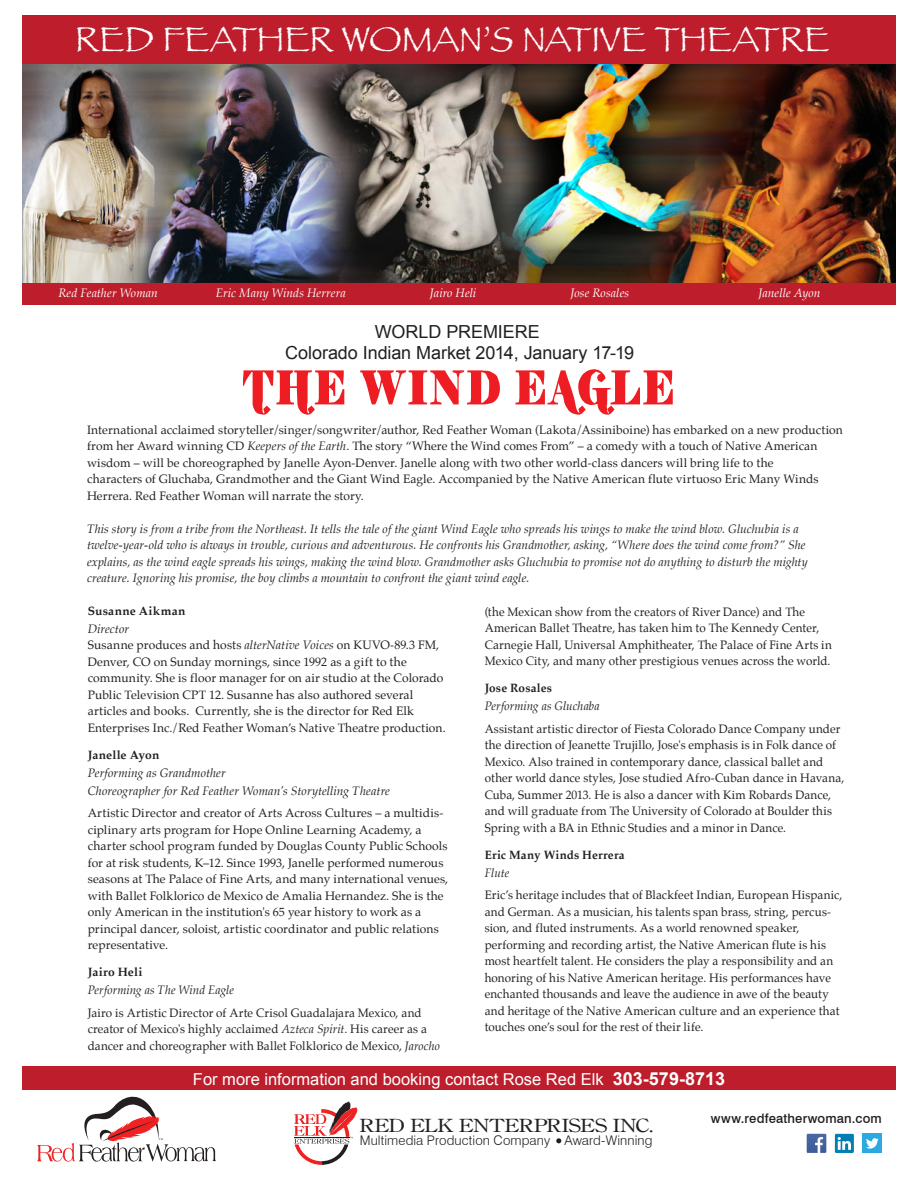
<style>
.page{position:relative;width:918px;height:1188px;background:#fff}
.page>*{position:absolute;margin:0;border:0;box-sizing:border-box;transform-origin:0 0}
.t1{font:63px "Shifty Chica 2";color:#ee1d23}
.t2{font:36px "Papyrus";letter-spacing:-.01em;color:#fff}
.t3{font:18.3px "Century OSMT";letter-spacing:-.01em;color:#231f20;scale:1.28 1}
.t4{font:18px/21.6px "Arial";letter-spacing:-.005em;color:#231f20;text-align:center}
.t5{font:16.5px "Arial";color:#fff}
.t6{font:300 13.35px "Swiss 721 BT";letter-spacing:.01em;color:#231f20}
.t7{font:500 13.05px "Swiss 721 BT";letter-spacing:.015em;color:#231f20}
.t8{font:12px/16.5px "Palatino";letter-spacing:.01em;color:#231f20}
.t9{font:italic 12px/16.5px "Palatino";letter-spacing:.005em;color:#231f20}
.t10{font:italic 12px "Palatino";letter-spacing:.005em;color:#fff}
.t11{font:700 12px "Palatino";letter-spacing:.02em;color:#231f20}
.s1{font-style:italic}
.s2{font-weight:700;font-size:18px}
</style>
<div class="page">
<div style="left:22px;top:16px;width:874px;height:289px;background:#be1d2c"></div>
<img style="left:22px;top:64px;width:874px;height:218px">
<svg style="left:37px;top:1096px;width:179px;height:66px"></svg>
<svg style="left:294px;top:1101px;width:63px;height:64px"></svg>
<svg style="left:556px;top:1138px;width:5px;height:5px"></svg>
<svg style="left:807px;top:1134px;width:19px;height:19px"></svg>
<div style="left:835px;top:1134px;width:19px;height:19px;background:#007fb2"></div>
<svg style="left:838px;top:1137px;width:13px;height:13px"></svg>
<div style="left:863px;top:1134px;width:19px;height:19px;background:#2aaae1"></div>
<svg style="left:866px;top:1138px;width:13px;height:11px"></svg>
<div style="left:22px;top:1067px;width:874px;height:23px;background:#be1d2c"></div>
<h2 class="t2" style="left:75px;top:17px;width:757px">RED FEATHER WOMAN’S NATIVE THEATRE</h2>
<p class="t10" style="left:58px;top:283px;width:101px">Red Feather Woman</p>
<p class="t10" style="left:216px;top:283px;width:132px">Eric Many Winds Herrera</p>
<p class="t10" style="left:430px;top:283px;width:48px">Jairo Heli</p>
<p class="t10" style="left:571px;top:283px;width:60px">Jose Rosales</p>
<p class="t10" style="left:758px;top:283px;width:64px">Janelle Ayon</p>
<h3 class="t4" style="left:285px;top:321px;width:351px">WORLD PREMIERE<br>Colorado Indian Market 2014, January 17-19</h3>
<h1 class="t1" style="left:243px;top:360px;width:435px">THE WIND EAGLE</h1>
<p class="t8" style="left:87px;top:421px;width:757px">International acclaimed storyteller/singer/songwriter/author, Red Feather Woman (Lakota/Assiniboine) has embarked on a new production from her Award winning CD <span class="s1">Keepers of the Earth</span>. The story “Where the Wind comes From” – a comedy with a touch of Native American wisdom – will be choreographed by Janelle Ayon-Denver. Janelle along with two other world-class dancers will bring life to the<br>characters of Gluchaba, Grandmother and the Giant Wind Eagle. Accompanied by the Native American flute virtuoso Eric Many Winds Herrera. Red Feather Woman will narrate the story.</p>
<p class="t9" style="left:87px;top:520px;width:722px">This story is from a tribe from the Northeast. It tells the tale of the giant Wind Eagle who spreads his wings to make the wind blow. Gluchubia is a twelve-year-old who is always in trouble, curious and adventurous. He confronts his Grandmother, asking, “Where does the wind come from?” She explains, as the wind eagle spreads his wings, making the wind blow. Grandmother asks Gluchubia to promise not do anything to disturb the mighty creature. Ignoring his promise, the boy climbs a mountain to confront the giant wind eagle.</p>
<p class="t11" style="left:88px;top:600px;width:99px">Susanne Aikman</p>
<p class="t8" style="left:88px;top:620px;width:359px"><span class="s1">Director<br></span>Susanne produces and hosts <span class="s1">alterNative Voices</span> on KUVO-89.3 FM, Denver, CO on Sunday mornings, since 1992 as a gift to the community. She is floor manager for on air studio at the Colorado Public Television CPT 12. Susanne has also authored several articles and books. Currently, she is the director for Red Elk Enterprises Inc./Red Feather Woman’s Native Theatre production.</p>
<p class="t11" style="left:88px;top:744px;width:73px">Janelle Ayon</p>
<p class="t9" style="left:88px;top:763px;width:304px;line-height:18px">Performing as Grandmother<br>Choreographer for Red Feather Woman's Storytelling Theatre</p>
<p class="t8" style="left:88px;top:805px;width:362px">Artistic Director and creator of Arts Across Cultures – a multidis&shy;ciplinary arts program for Hope Online Learning Academy, a charter school program funded by Douglas County Public Schools for at risk students, K–12. Since 1993, Janelle performed numerous seasons at The Palace of Fine Arts, and many international venues, with Ballet Folklorico de Mexico de Amalia Hernandez. She is the only American in the institution's 65 year history to work as a principal dancer, soloist, artistic coordinator and public relations representative.</p>
<p class="t11" style="left:88px;top:962px;width:56px">Jairo Heli</p>
<p class="t9" style="left:88px;top:981px;width:148px">Performing as The Wind Eagle</p>
<p class="t8" style="left:88px;top:1004px;width:354px">Jairo is Artistic Director of Arte Crisol Guadalajara Mexico, and creator of Mexico's highly acclaimed <span class="s1">Azteca Spirit</span>. His career as a dancer and choreographer with Ballet Folklorico de Mexico, <span class="s1">Jarocho</span></p>
<p class="t8" style="left:485px;top:603px;width:349px">(the Mexican show from the creators of River Dance) and The American Ballet Theatre, has taken him to The Kennedy Center, Carnegie Hall, Universal Amphitheater, The Palace of Fine Arts in Mexico City, and many other prestigious venues across the world.</p>
<p class="t11" style="left:485px;top:678px;width:69px">Jose Rosales</p>
<p class="t9" style="left:485px;top:698px;width:116px">Performing as Gluchaba</p>
<p class="t8" style="left:485px;top:720px;width:361px">Assistant artistic director of Fiesta Colorado Dance Company under the direction of Jeanette Trujillo, Jose's emphasis is in Folk dance of Mexico. Also trained in contemporary dance, classical ballet and other world dance styles, Jose studied Afro-Cuban dance in Havana, Cuba, Summer 2013. He is also a dancer with Kim Robards Dance, and will graduate from The University of Colorado at Boulder this Spring with a BA in Ethnic Studies and a minor in Dance.</p>
<p class="t11" style="left:485px;top:844px;width:141px">Eric Many Winds Herrera</p>
<p class="t9" style="left:485px;top:864px;width:26px">Flute</p>
<p class="t8" style="left:485px;top:887px;width:359px">Eric’s heritage includes that of Blackfeet Indian, European Hispanic, and German. As a musician, his talents span brass, string, percus&shy;sion, and fluted instruments. As a world renowned speaker, performing and recording artist, the Native American flute is his most heartfelt talent. He considers the play a responsibility and an honoring of his Native American heritage. His performances have enchanted thousands and leave the audience in awe of the beauty and heritage of the Native American culture and an experience that touches one’s soul for the rest of their life.</p>
<h3 class="t5" style="left:193px;top:1069px;width:534px">For more information and booking contact Rose Red Elk <span class="s2">303-579-8713</span></h3>
<h3 class="t3" style="left:360px;top:1114px;width:231px">RED ELK ENTERPRISES INC.</h3>
<p class="t6" style="left:360px;top:1132px;width:294px">Multimedia Production Company Award-Winning</p>
<p class="t7" style="left:711px;top:1110px;width:172px">www.redfeatherwoman.com</p>
</div>
